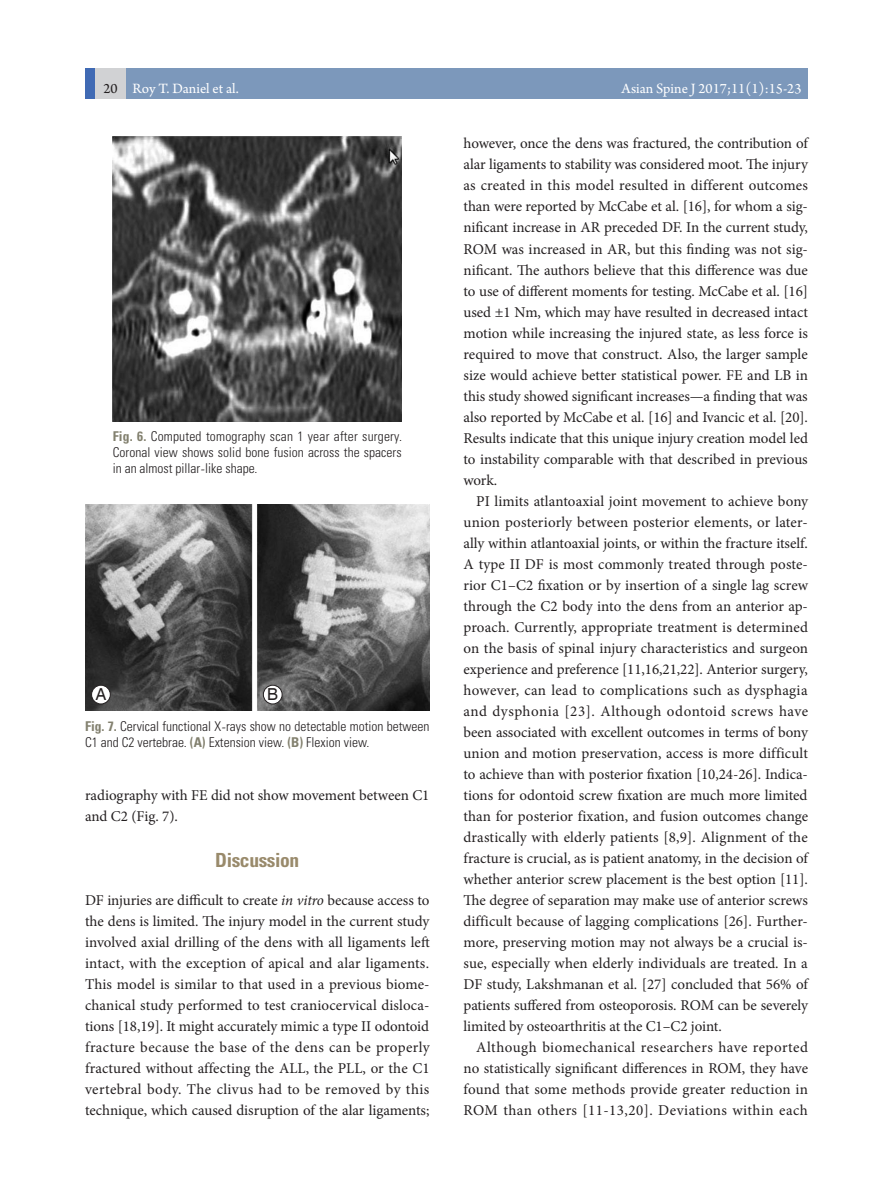
<style>
.page{position:relative;width:893px;height:1191px;background:#fff}
.page>*{position:absolute;margin:0;border:0;box-sizing:border-box;transform-origin:0 0}
.본문_대제목{font:700 condensed 19.5px "Univers LT Std";letter-spacing:-.02em;color:#998a6b}
.t1{font:16.5px "Helvetica";color:#231f20}
.본문_내용{font:15px/21px "Minion Pro";letter-spacing:.005em;color:#231f20;text-align:justify}
.본문_내용_첫문단{font:15px/21px "Minion Pro";letter-spacing:-.005em;color:#231f20;text-align:justify}
.t2{font:15px "Arno Pro";color:#fff}
.표_그림설명{font:300 condensed 13.5px/16.2px "Univers LT Std";color:#231f20;text-align:justify}
.s1{color:#231f20}
.s2{font-weight:700;color:#82806e}
.s3{font-family:"Minion Pro";font-weight:400;font-stretch:normal}
.s4{font-style:italic}
</style>
<div class="page">
<div style="left:85px;top:68px;width:58px;height:31px;background:#d1d2d4"></div>
<div style="left:126px;top:68px;width:682px;height:31px;background:#7c98bb"></div>
<div style="left:85px;top:68px;width:10px;height:31px;background:#406ab4"></div>
<img style="left:113px;top:136px;width:289px;height:285px">
<img style="left:85px;top:504px;width:344px;height:206px">
<div style="left:92px;top:685px;width:18px;height:19px;background:#fff;border-radius:50%"></div>
<div style="left:91px;top:685px;width:20px;height:19px;border:1px solid #231f20;border-radius:50%"></div>
<div style="left:263px;top:685px;width:19px;height:19px;background:#fff;border-radius:50%"></div>
<div style="left:263px;top:685px;width:19px;height:19px;border:1px solid #231f20;border-radius:50%"></div>
<p class="t2" style="left:103px;top:80px;width:137px"><span class="s1">20</span> Roy T. Daniel et al.</p>
<p class="t2" style="left:621px;top:80px;width:182px">Asian Spine J 2017;11(1):15-23</p>
<p class="표_그림설명" style="left:113px;top:428px;width:291px"><span class="s2">Fig. 6.</span> Computed tomography scan 1 year after surgery.<br>Coronal view shows solid bone fusion across the spacers in an almost pillar<span class="s3">-</span>like shape.</p>
<p class="t1" style="left:95px;top:685px;width:13px">A</p>
<p class="t1" style="left:267px;top:685px;width:13px">B</p>
<p class="표_그림설명" style="left:85px;top:718px;width:346px"><span class="s2">Fig. 7.</span> Cervical functional X<span class="s3">-</span>rays show no detectable motion between<br>C1 and C2 vertebrae. <span class="s2">(A)</span> Extension view. <span class="s2">(B)</span> Flexion view.</p>
<p class="본문_내용_첫문단" style="left:85px;top:784px;width:346px">radiography with FE did not show movement between C1 and C2 (Fig. 7).</p>
<p class="본문_대제목" style="left:215px;top:848px;width:86px">Discussion</p>
<p class="본문_내용_첫문단" style="left:85px;top:889px;width:346px">DF injuries are difficult to create <span class="s4">in vitro</span> because access to the dens is limited. The injury model in the current study involved axial drilling of the dens with all ligaments left intact, with the exception of apical and alar ligaments.<br>This model is similar to that used in a previous biome&shy;chanical study performed to test craniocervical disloca&shy;tions [18,19]. It might accurately mimic a type II odontoid fracture because the base of the dens can be properly fractured without affecting the ALL, the PLL, or the C1 vertebral body. The clivus had to be removed by this technique, which caused disruption of the alar ligaments;</p>
<p class="본문_내용_첫문단" style="left:463px;top:133px;width:346px">however, once the dens was fractured, the contribution of alar ligaments to stability was considered moot. The injury as created in this model resulted in different outcomes than were reported by McCabe et al. [16], for whom a sig&shy;nificant increase in AR preceded DF. In the current study, ROM was increased in AR, but this finding was not sig&shy;nificant. The authors believe that this difference was due to use of different moments for testing. McCabe et al. [16] used ±1 Nm, which may have resulted in decreased intact motion while increasing the injured state, as less force is required to move that construct. Also, the larger sample size would achieve better statistical power. FE and LB in this study showed significant increases—a finding that was also reported by McCabe et al. [16] and Ivancic et al. [20].<br>Results indicate that this unique injury creation model led to instability comparable with that described in previous work.</p>
<p class="본문_내용" style="left:463px;top:490px;width:346px;text-indent:13px">PI limits atlantoaxial joint movement to achieve bony union posteriorly between posterior elements, or later&shy;ally within atlantoaxial joints, or within the fracture itself.<br>A type II DF is most commonly treated through poste&shy;rior C1–C2 fixation or by insertion of a single lag screw through the C2 body into the dens from an anterior ap&shy;proach. Currently, appropriate treatment is determined on the basis of spinal injury characteristics and surgeon experience and preference [11,16,21,22]. Anterior surgery, however, can lead to complications such as dysphagia and dysphonia [23]. Although odontoid screws have been associated with excellent outcomes in terms of bony union and motion preservation, access is more difficult to achieve than with posterior fixation [10,24-26]. Indica&shy;tions for odontoid screw fixation are much more limited than for posterior fixation, and fusion outcomes change drastically with elderly patients [8,9]. Alignment of the fracture is crucial, as is patient anatomy, in the decision of whether anterior screw placement is the best option [11].<br>The degree of separation may make use of anterior screws difficult because of lagging complications [26]. Further&shy;more, preserving motion may not always be a crucial is&shy;sue, especially when elderly individuals are treated. In a DF study, Lakshmanan et al. [27] concluded that 56% of patients suffered from osteoporosis. ROM can be severely limited by osteoarthritis at the C1–C2 joint.</p>
<p class="본문_내용" style="left:463px;top:1036px;width:346px;text-indent:13px">Although biomechanical researchers have reported no statistically significant differences in ROM, they have found that some methods provide greater reduction in ROM than others [11-13,20]. Deviations within each</p>
</div>
